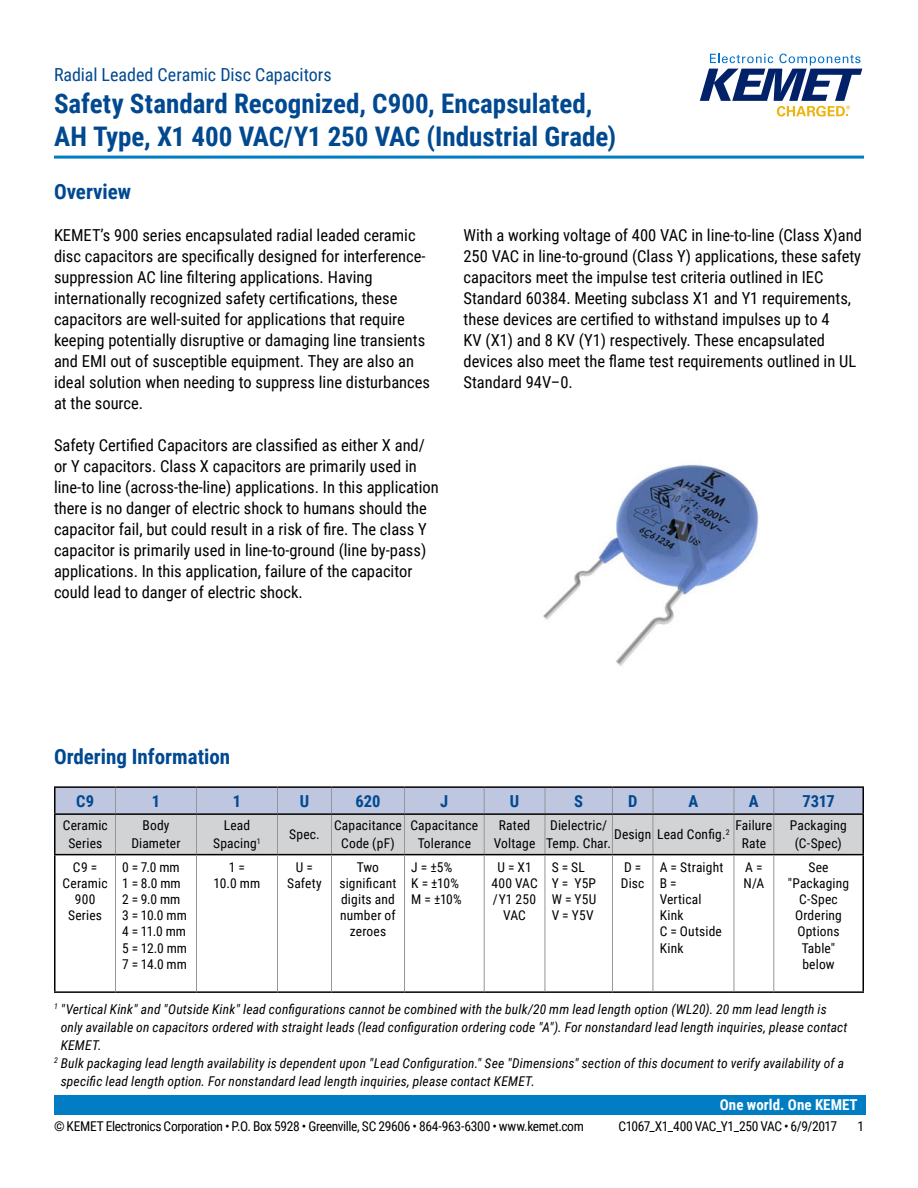
<style>
.page{position:relative;width:918px;height:1188px;background:#fff}
.page>*{position:absolute;margin:0;border:0;box-sizing:border-box;transform-origin:0 0}
.t1{font:700 27px/32.4px "Roboto Condensed";color:#004990}
.t2{font:700 21px "Roboto Condensed";color:#004990}
.t3{font:18px "Roboto Condensed";letter-spacing:-.005em;color:#004990}
.t4{font:16.5px/21px "Roboto Condensed";color:#000}
.t5{font:700 16.5px "Roboto Condensed";letter-spacing:-.005em;color:#004990}
.t6{font:700 15px "Roboto Condensed";color:#fff}
.t7{font:italic 13.5px "Roboto Condensed";letter-spacing:.01em;color:#000}
.t8{font:13.5px/16.2px "Roboto Condensed";letter-spacing:.01em;color:#000;text-align:center}
.t9{font:13.5px "Roboto Condensed";letter-spacing:-.025em;color:#000}
.t10{font:13.5px "Roboto Condensed";letter-spacing:-.035em;color:#000}
</style>
<div class="page">
<svg style="left:700px;top:54px;width:162px;height:63px"></svg>
<div style="left:54px;top:1095px;width:811px;height:20px;background:#007dc3"></div>
<hr style="left:54px;top:156px;width:810px;height:3px;background:#007dc3">
<hr style="left:54px;top:815px;width:2px;height:39px;background:#000">
<hr style="left:862px;top:815px;width:2px;height:39px;background:#000">
<hr style="left:54px;top:786px;width:62px;height:2px;background:#000">
<hr style="left:54px;top:788px;width:2px;height:25px;background:#000">
<hr style="left:116px;top:786px;width:80px;height:2px;background:#000">
<hr style="left:196px;top:786px;width:82px;height:2px;background:#000">
<hr style="left:278px;top:786px;width:54px;height:2px;background:#000">
<hr style="left:332px;top:786px;width:73px;height:2px;background:#000">
<hr style="left:405px;top:786px;width:79px;height:2px;background:#000">
<hr style="left:484px;top:786px;width:61px;height:2px;background:#000">
<hr style="left:545px;top:786px;width:67px;height:2px;background:#000">
<hr style="left:612px;top:786px;width:41px;height:2px;background:#000">
<hr style="left:653px;top:786px;width:81px;height:2px;background:#000">
<hr style="left:734px;top:786px;width:40px;height:2px;background:#000">
<hr style="left:774px;top:786px;width:90px;height:2px;background:#000">
<hr style="left:862px;top:788px;width:2px;height:25px;background:#000">
<hr style="left:54px;top:813px;width:62px;height:2px;background:#000">
<hr style="left:774px;top:813px;width:90px;height:2px;background:#000">
<svg style="left:55px;top:787px;width:808px;height:67px;background:#c1c5cf"></svg>
<hr style="left:653px;top:854px;width:81px;height:1px;background:#000">
<hr style="left:734px;top:854px;width:40px;height:1px;background:#000">
<hr style="left:774px;top:854px;width:90px;height:1px;background:#000">
<hr style="left:862px;top:855px;width:2px;height:136px;background:#000">
<hr style="left:653px;top:991px;width:81px;height:2px;background:#000">
<hr style="left:734px;top:991px;width:40px;height:2px;background:#000">
<hr style="left:774px;top:991px;width:90px;height:2px;background:#000">
<hr style="left:734px;top:855px;width:1px;height:136px;background:#939598">
<hr style="left:773px;top:855px;width:1px;height:136px;background:#939598">
<hr style="left:405px;top:854px;width:79px;height:1px;background:#000">
<hr style="left:545px;top:854px;width:67px;height:1px;background:#000">
<hr style="left:116px;top:991px;width:80px;height:2px;background:#000">
<hr style="left:196px;top:991px;width:82px;height:2px;background:#000">
<hr style="left:405px;top:991px;width:79px;height:2px;background:#000">
<hr style="left:545px;top:991px;width:67px;height:2px;background:#000">
<hr style="left:116px;top:854px;width:80px;height:1px;background:#000">
<hr style="left:196px;top:854px;width:82px;height:1px;background:#000">
<hr style="left:196px;top:855px;width:1px;height:136px;background:#939598">
<hr style="left:54px;top:991px;width:62px;height:2px;background:#000">
<hr style="left:278px;top:991px;width:54px;height:2px;background:#000">
<hr style="left:332px;top:991px;width:73px;height:2px;background:#000">
<hr style="left:484px;top:991px;width:61px;height:2px;background:#000">
<hr style="left:612px;top:991px;width:41px;height:2px;background:#000">
<hr style="left:54px;top:854px;width:62px;height:1px;background:#000">
<hr style="left:54px;top:855px;width:2px;height:136px;background:#000">
<hr style="left:115px;top:855px;width:1px;height:136px;background:#939598">
<hr style="left:278px;top:854px;width:54px;height:1px;background:#000">
<hr style="left:277px;top:855px;width:1px;height:136px;background:#939598">
<hr style="left:332px;top:854px;width:73px;height:1px;background:#000">
<hr style="left:331px;top:855px;width:1px;height:136px;background:#939598">
<hr style="left:404px;top:855px;width:1px;height:136px;background:#939598">
<hr style="left:484px;top:854px;width:61px;height:1px;background:#000">
<hr style="left:484px;top:855px;width:1px;height:136px;background:#939598">
<hr style="left:545px;top:855px;width:1px;height:136px;background:#939598">
<hr style="left:612px;top:854px;width:41px;height:1px;background:#000">
<hr style="left:612px;top:855px;width:1px;height:136px;background:#939598">
<hr style="left:653px;top:855px;width:1px;height:136px;background:#939598">
<img style="left:543px;top:465px;width:216px;height:201px">
<p class="t3" style="left:54px;top:62px;width:279px">Radial Leaded Ceramic Disc Capacitors</p>
<h1 class="t1" style="left:54px;top:87px;width:564px">Safety Standard Recognized, C900, Encapsulated,<br>AH Type, X1 400 VAC/Y1 250 VAC (Industrial Grade)</h1>
<p class="t2" style="left:54px;top:177px;width:79px">Overview</p>
<p class="t4" style="left:54px;top:224px;width:378px">KEMET’s 900 series encapsulated radial leaded ceramic disc capacitors are specifically designed for interference&shy;suppression AC line filtering applications. Having internationally recognized safety certifications, these capacitors are well-suited for applications that require keeping potentially disruptive or damaging line transients and EMI out of susceptible equipment. They are also an ideal solution when needing to suppress line disturbances at the source.</p>
<p class="t4" style="left:54px;top:434px;width:386px">Safety Certified Capacitors are classified as either X and/ or Y capacitors. Class X capacitors are primarily used in line-to line (across-the-line) applications. In this application there is no danger of electric shock to humans should the capacitor fail, but could result in a risk of fire. The class Y capacitor is primarily used in line-to-ground (line by-pass) applications. In this application, failure of the capacitor could lead to danger of electric shock.</p>
<p class="t4" style="left:463px;top:224px;width:400px">With a working voltage of 400 VAC in line-to-line (Class X)and 250 VAC in line-to-ground (Class Y) applications, these safety capacitors meet the impulse test criteria outlined in IEC Standard 60384. Meeting subclass X1 and Y1 requirements, these devices are certified to withstand impulses up to 4<br>KV (X1) and 8 KV (Y1) respectively. These encapsulated devices also meet the flame test requirements outlined in UL Standard 94V–0.</p>
<p class="t2" style="left:54px;top:742px;width:178px">Ordering Information</p>
<p class="t5" style="left:76px;top:789px;width:19px">C9</p>
<p class="t5" style="left:152px;top:789px;width:10px">1</p>
<p class="t5" style="left:233px;top:789px;width:10px">1</p>
<p class="t5" style="left:300px;top:789px;width:11px">U</p>
<p class="t5" style="left:356px;top:789px;width:26px">620</p>
<p class="t5" style="left:440px;top:789px;width:10px">J</p>
<p class="t5" style="left:510px;top:789px;width:11px">U</p>
<p class="t5" style="left:574px;top:789px;width:10px">S</p>
<p class="t5" style="left:628px;top:789px;width:11px">D</p>
<p class="t5" style="left:689px;top:789px;width:11px">A</p>
<p class="t5" style="left:749px;top:789px;width:11px">A</p>
<p class="t5" style="left:802px;top:789px;width:34px">7317</p>
<p class="t8" style="left:63px;top:816px;width:47px;line-height:18px">Ceramic<br>Series</p>
<p class="t8" style="left:131px;top:816px;width:51px;line-height:18px">Body<br>Diameter</p>
<p class="t8" style="left:213px;top:816px;width:49px;line-height:18px">Lead<br>Spacing<sup>1</sup></p>
<p class="t8" style="left:289px;top:826px;width:32px">Spec.</p>
<p class="t8" style="left:334px;top:816px;width:69px;line-height:18px">Capacitance<br>Code (pF)</p>
<p class="t8" style="left:410px;top:816px;width:69px;line-height:18px">Capacitance<br>Tolerance</p>
<p class="t8" style="left:494px;top:816px;width:43px;line-height:18px">Rated<br>Voltage</p>
<p class="t8" style="left:546px;top:816px;width:66px;line-height:18px;text-align:left">Dielectric/<br>Temp. Char.</p>
<p class="t8" style="left:614px;top:826px;width:160px">Design Lead Config.<sup>2</sup> Failure</p>
<p class="t8" style="left:790px;top:816px;width:58px;line-height:18px">Packaging (C-Spec)</p>
<p class="t8" style="left:742px;top:835px;width:26px">Rate</p>
<p class="t8" style="left:63px;top:858px;width:47px">C9 =<br>Ceramic<br>900<br>Series</p>
<p class="t8" style="left:122px;top:858px;width:66px;text-align:left">0 = 7.0 mm<br>1 = 8.0 mm<br>2 = 9.0 mm<br>3 = 10.0 mm<br>4 = 11.0 mm<br>5 = 12.0 mm<br>7 = 14.0 mm</p>
<p class="t8" style="left:214px;top:858px;width:48px">1 =<br>10.0 mm</p>
<p class="t8" style="left:287px;top:858px;width:36px">U =<br>Safety</p>
<p class="t8" style="left:339px;top:858px;width:58px">Two significant digits and number of zeroes</p>
<p class="t8" style="left:411px;top:858px;width:52px;text-align:left">J = ±5%<br>K = ±10%<br>M = ±10%</p>
<p class="t8" style="left:491px;top:858px;width:48px">U = X1<br>400 VAC /Y1 250<br>VAC</p>
<p class="t8" style="left:552px;top:858px;width:46px;text-align:left">S = SL<br>Y = Y5P<br>W = Y5U<br>V = Y5V</p>
<p class="t8" style="left:621px;top:858px;width:25px;text-align:left">D =<br>Disc</p>
<p class="t8" style="left:660px;top:858px;width:65px;text-align:left">A = Straight<br>B =<br>Vertical<br>Kink<br>C = Outside<br>Kink</p>
<p class="t8" style="left:743px;top:858px;width:22px;text-align:left">A =<br>N/A</p>
<p class="t8" style="left:788px;top:858px;width:63px">See "Packaging<br>C-Spec<br>Ordering<br>Options<br>Table" below</p>
<p class="t7" style="left:54px;top:1000px;width:774px"><sup>1</sup> "Vertical Kink" and "Outside Kink" lead configurations cannot be combined with the bulk/20 mm lead length option (WL20). 20 mm lead length is</p>
<p class="t7" style="left:61px;top:1018px;width:788px">only available on capacitors ordered with straight leads (lead configuration ordering code "A"). For nonstandard lead length inquiries, please contact</p>
<p class="t7" style="left:61px;top:1036px;width:43px">KEMET.</p>
<p class="t7" style="left:54px;top:1054px;width:792px"><sup>2</sup> Bulk packaging lead length availability is dependent upon "Lead Configuration." See "Dimensions" section of this document to verify availability of a</p>
<p class="t7" style="left:61px;top:1072px;width:476px">specific lead length option. For nonstandard lead length inquiries, please contact KEMET.</p>
<p class="t6" style="left:720px;top:1094px;width:139px">One world. One KEMET</p>
<p class="t9" style="left:54px;top:1116px;width:531px">© KEMET Electronics Corporation • P.O. Box 5928 • Greenville, SC 29606 • 864-963-6300 • www.kemet.com</p>
<p class="t10" style="left:618px;top:1116px;width:220px">C1067_X1_400 VAC_Y1_250 VAC • 6/9/2017</p>
<p class="t8" style="left:857px;top:1117px;width:8px">1</p>
</div>
